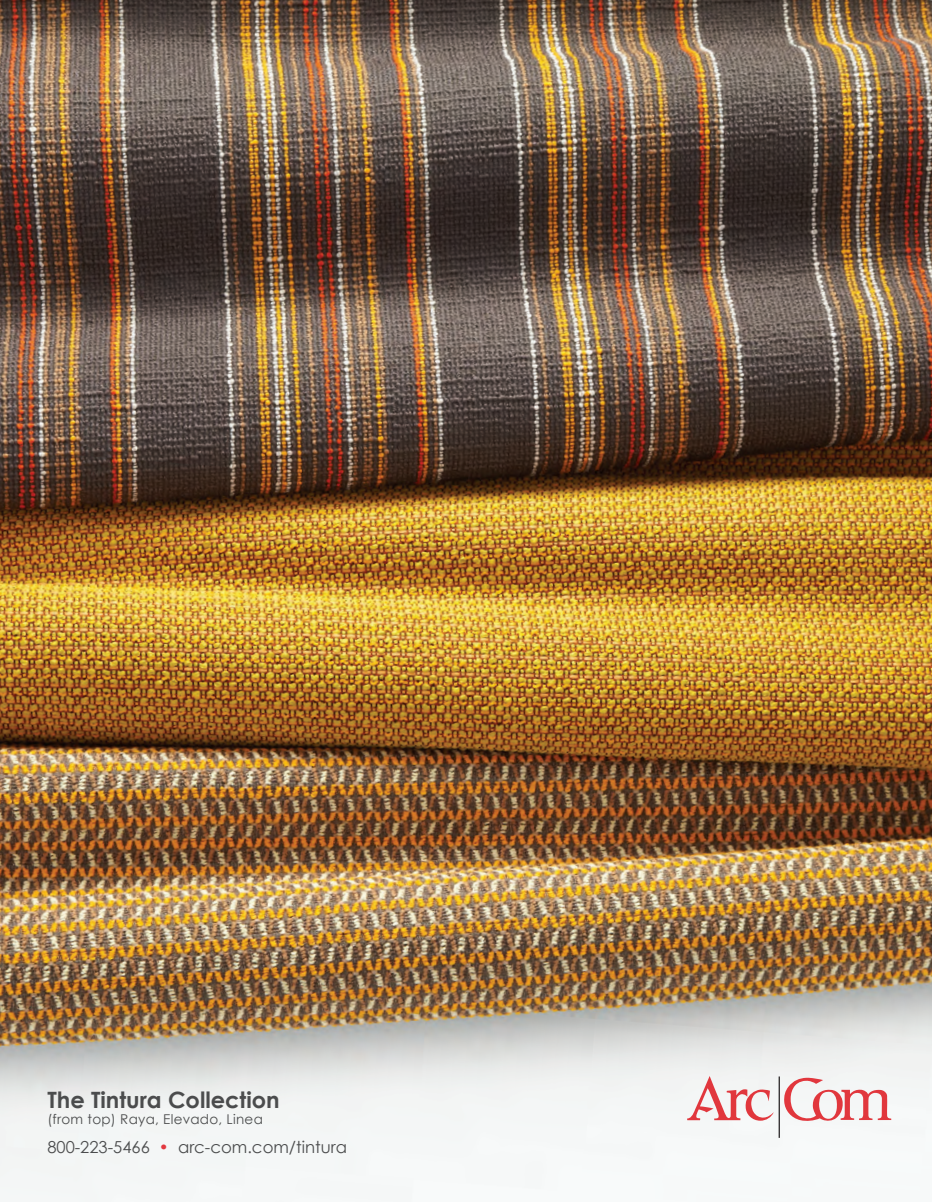
<style>
.page{position:relative;width:932px;height:1202px;background:#fff}
.page>*{position:absolute;margin:0;border:0;box-sizing:border-box;transform-origin:0 0}
.t1{font:700 22.5px "Century Gothic";color:#4b4c4d}
.t2{font:16.5px "Century Gothic";color:#4b4c4d}
.t3{font:13.5px "Century Gothic";letter-spacing:.02em;color:#4b4c4d}
.s1{color:#e2383f}
</style>
<div class="page">
<img style="left:0;top:0;width:932px;height:1202px">
<svg style="left:687px;top:1076px;width:86px;height:44px"></svg>
<svg style="left:783px;top:1077px;width:108px;height:44px"></svg>
<hr style="left:778px;top:1076px;width:1px;height:61px;background:#231f20">
<p class="t1" style="left:47px;top:1085px;width:234px">The Tintura Collection</p>
<p class="t3" style="left:47px;top:1110px;width:217px">(from top) Raya, Elevado, Linea</p>
<p class="t2" style="left:47px;top:1136px;width:301px">800-223-5466 <span class="s1">•</span> arc-com.com/tintura</p>
</div>
